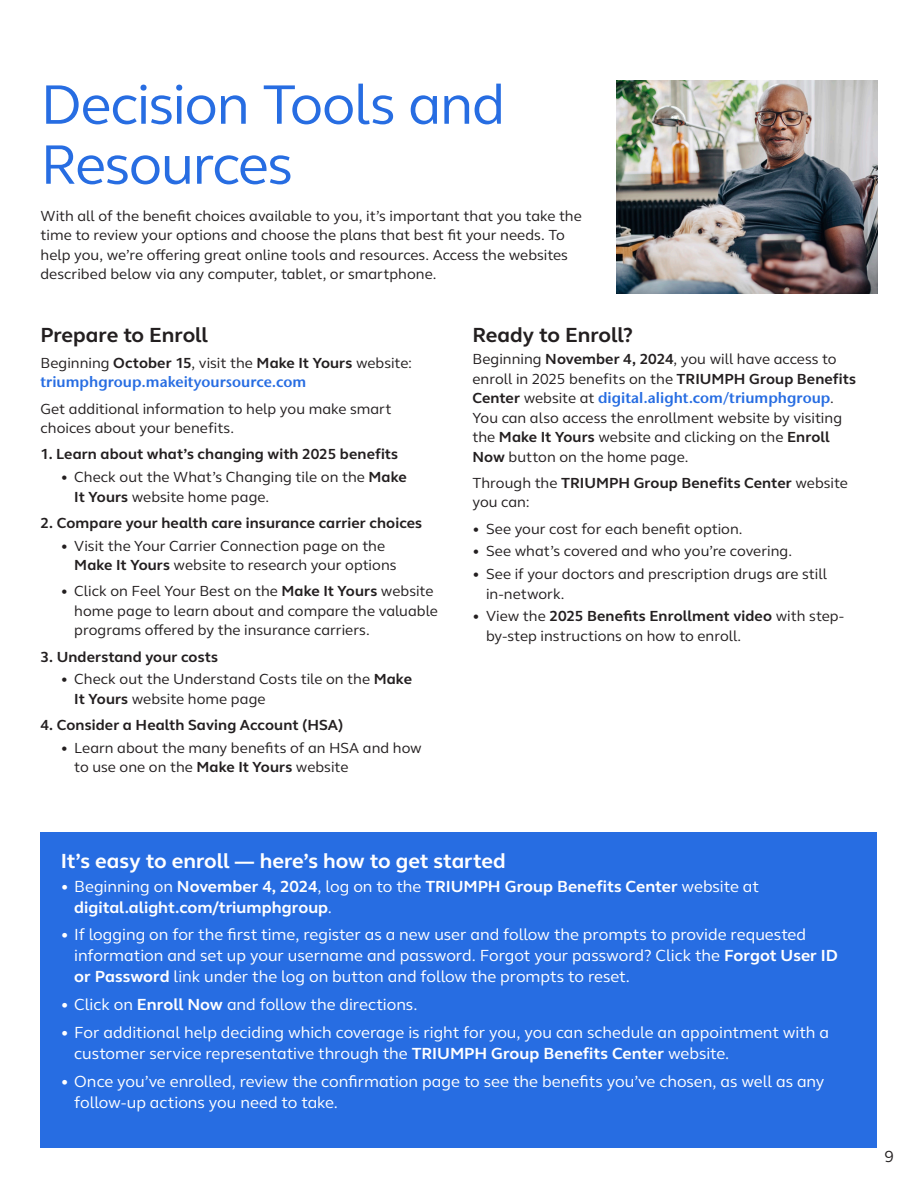
<style>
.page{position:relative;width:918px;height:1188px;background:#fff}
.page>*{position:absolute;margin:0;border:0;box-sizing:border-box;transform-origin:0 0}
.H1_front{font:57px/60px "FS Thrive Elliot";letter-spacing:-.025em;color:#276de2}
.t1{font:700 21px "FS Thrive Elliot";color:#fff}
.t2{font:700 21px "FS Thrive Elliot";letter-spacing:-.005em;color:#231f20}
.t3{font:16.5px/21px "FS Thrive Elliot";letter-spacing:-.005em;color:#fff}
.t4{font:700 16.5px/21px "FS Thrive Elliot";color:#fff}
.Body{font:16.5px "FS Thrive Elliot";color:#231f20}
.Body-2{font:15px/19.5px "FS Thrive Elliot";color:#231f20}
.Intro{font:15px/19.5px "FS Thrive Elliot";color:#231f20}
.Body-3{font:700 15px/19.5px "FS Thrive Elliot";letter-spacing:.005em;color:#231f20}
.Body-4{font:600 15px/19.5px "Stone Sans IIITC Pro";color:#276de2}
.s1{font-family:"FS Thrive Elliot";font-weight:400;color:#231f20}
.s2{font-family:"FS Thrive Elliot";font-weight:700;color:#231f20}
.s3{font-weight:700}
.s4{font-family:"Stone Sans IIITC Pro";font-weight:600;color:#276de2}
.s5{font-weight:400}
</style>
<div class="page">
<div style="left:40px;top:832px;width:838px;height:316px;background:#276de2"></div>
<img style="left:616px;top:81px;width:262px;height:212px">
<hr style="left:917px;top:0;width:1px;height:1188px;background:#0046be">
<p class="H1_front" style="left:40px;top:75px;width:466px">Decision Tools and<br>Resources</p>
<p class="Intro" style="left:40px;top:206px;width:543px">With all of the benefit choices available to you, it’s important that you take the time to review your options and choose the plans that best fit your needs. To help you, we’re offering great online tools and resources. Access the websites described below via any computer, tablet, or smartphone.</p>
<h2 class="t2" style="left:40px;top:322px;width:169px">Prepare to Enroll</h2>
<p class="Body-4" style="left:40px;top:353px;width:373px"><span class="s1">Beginning</span> <span class="s2">October 15</span><span class="s1">, visit the</span> <span class="s2">Make It Yours</span> <span class="s1">website: </span>triumphgroup.makeityoursource.com</p>
<p class="Body-2" style="left:40px;top:399px;width:352px">Get additional information to help you make smart choices about your benefits.</p>
<p class="Body-3" style="left:40px;top:445px;width:359px">1. Learn about what’s changing with 2025 benefits</p>
<p class="Body-2" style="left:74px;top:467px;width:334px;text-indent:-14px">• Check out the What’s Changing tile on the <span class="s3">Make<br>It Yours</span> website home page.</p>
<p class="Body-3" style="left:40px;top:513px;width:383px">2. Compare your health care insurance carrier choices</p>
<p class="Body-2" style="left:74px;top:536px;width:324px;text-indent:-14px">• Visit the Your Carrier Connection page on the<br><span class="s3">Make It Yours</span> website to research your options</p>
<p class="Body-2" style="left:74px;top:582px;width:365px;text-indent:-14px">• Click on Feel Your Best on the <span class="s3">Make It Yours</span> website home page to learn about and compare the valuable programs offered by the insurance carriers.</p>
<p class="Body-3" style="left:40px;top:647px;width:179px">3. Understand your costs</p>
<p class="Body-2" style="left:74px;top:670px;width:339px;text-indent:-14px">• Check out the Understand Costs tile on the <span class="s3">Make<br>It Yours</span> website home page</p>
<p class="Body-3" style="left:40px;top:716px;width:304px">4. Consider a Health Saving Account (HSA)</p>
<p class="Body-2" style="left:74px;top:738px;width:349px;text-indent:-14px">• Learn about the many benefits of an HSA and how to use one on the <span class="s3">Make It Yours</span> website</p>
<h2 class="t2" style="left:472px;top:322px;width:162px">Ready to Enroll?</h2>
<p class="Body-2" style="left:472px;top:350px;width:385px">Beginning <span class="s3">November 4, 2024</span>, you will have access to enroll in 2025 benefits on the <span class="s3">TRIUMPH Group Benefits Center</span> website at <span class="s4">digital.alight.com/triumphgroup</span>.<br>You can also access the enrollment website by visiting the <span class="s3">Make It Yours</span> website and clicking on the <span class="s3">Enroll Now</span> button on the home page.</p>
<p class="Body-3" style="left:472px;top:473px;width:377px"><span class="s5">Through the</span> TRIUMPH Group Benefits Center <span class="s5">website you can:</span></p>
<p class="Body-2" style="left:472px;top:519px;width:272px">• See your cost for each benefit option.</p>
<p class="Body-2" style="left:472px;top:542px;width:321px">• See what’s covered and who you’re covering.</p>
<p class="Body-2" style="left:486px;top:564px;width:343px;text-indent:-14px">• See if your doctors and prescription drugs are still in-network.</p>
<p class="Body-2" style="left:486px;top:607px;width:360px;text-indent:-14px">• View the <span class="s3">2025 Benefits Enrollment video</span> with step&shy;by-step instructions on how to enroll.</p>
<h2 class="t1" style="left:61px;top:848px;width:446px">It’s easy to enroll — here’s how to get started</h2>
<p class="t4" style="left:74px;top:876px;width:686px;text-indent:-14px"><span class="s5">• Beginning on</span> November 4, 2024<span class="s5">, log on to the</span> TRIUMPH Group Benefits Center <span class="s5">website at </span>digital.alight.com/triumphgroup<span class="s5">.</span></p>
<p class="t3" style="left:74px;top:924px;width:765px;text-indent:-14px">• If logging on for the first time, register as a new user and follow the prompts to provide requested information and set up your username and password. Forgot your password? Click the <span class="s3">Forgot User ID or Password</span> link under the log on button and follow the prompts to reset.</p>
<p class="t3" style="left:61px;top:994px;width:358px">• Click on <span class="s3">Enroll Now</span> and follow the directions.</p>
<p class="t3" style="left:74px;top:1022px;width:756px;text-indent:-14px">• For additional help deciding which coverage is right for you, you can schedule an appointment with a customer service representative through the <span class="s3">TRIUMPH Group Benefits Center</span> website.</p>
<p class="t3" style="left:74px;top:1071px;width:752px;text-indent:-14px">• Once you’ve enrolled, review the confirmation page to see the benefits you’ve chosen, as well as any follow-up actions you need to take.</p>
<p class="Body" style="left:885px;top:1146px;width:11px">9</p>
</div>
